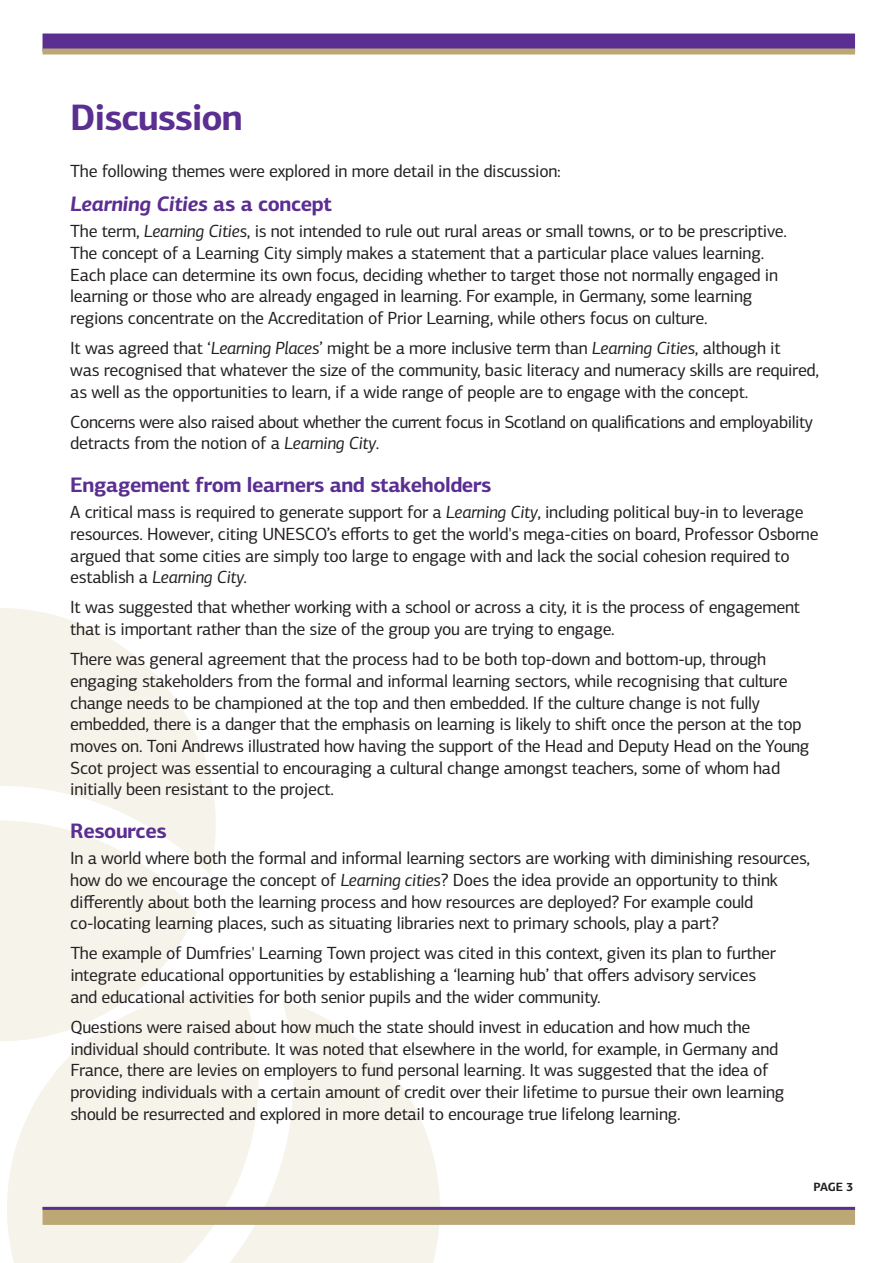
<style>
.page{position:relative;width:893px;height:1263px;background:#fff}
.page>*{position:absolute;margin:0;border:0;box-sizing:border-box;transform-origin:0 0}
.t1{font:700 36.9px "PF Centro Sans Pro";letter-spacing:-.03em;color:#5b2e91}
.t2{font:700 21px "PF Centro Sans Pro";letter-spacing:-.02em;color:#5b2e91}
.t3{font:italic 700 21px "PF Centro Sans Pro";letter-spacing:-.02em;color:#5b2e91}
.t4{font:17.7px/21.6px "PF Centro Sans Pro";letter-spacing:-.02em;color:#231f20}
.t5{font:700 12px "PF Centro Sans Pro";color:#231f20}
.s1{font-style:normal}
.s2{font-style:italic}
</style>
<div class="page">
<div style="left:43px;top:34px;width:812px;height:18px;background:#5b2e91"></div>
<div style="left:43px;top:49px;width:812px;height:6px;background:#bba874"></div>
<div style="left:43px;top:1207px;width:812px;height:18px;background:#bba874"></div>
<hr style="left:43px;top:1207px;width:812px;height:3px;background:#5b2e91">
<h1 class="t1" style="left:70px;top:95px;width:174px">Discussion</h1>
<p class="t4" style="left:70px;top:160px;width:492px">The following themes were explored in more detail in the discussion:</p>
<p class="t3" style="left:70px;top:192px;width:263px">Learning Cities <span class="s1">as a concept</span></p>
<p class="t4" style="left:70px;top:220px;width:718px">The term, <span class="s2">Learning Cities</span>, is not intended to rule out rural areas or small towns, or to be prescriptive.<br>The concept of a Learning City simply makes a statement that a particular place values learning.<br>Each place can determine its own focus, deciding whether to target those not normally engaged in learning or those who are already engaged in learning. For example, in Germany, some learning regions concentrate on the Accreditation of Prior Learning, while others focus on culture.</p>
<p class="t4" style="left:70px;top:337px;width:750px">It was agreed that ‘<span class="s2">Learning Places</span>’ might be a more inclusive term than <span class="s2">Learning Cities</span>, although it<br>was recognised that whatever the size of the community, basic literacy and numeracy skills are required, as well as the opportunities to learn, if a wide range of people are to engage with the concept.</p>
<p class="t4" style="left:70px;top:411px;width:744px">Concerns were also raised about whether the current focus in Scotland on qualifications and employability detracts from the notion of a <span class="s2">Learning City</span>.</p>
<p class="t2" style="left:70px;top:473px;width:423px">Engagement from learners and stakeholders</p>
<p class="t4" style="left:70px;top:501px;width:750px">A critical mass is required to generate support for a <span class="s2">Learning City</span>, including political buy-in to leverage resources. However, citing UNESCO’s efforts to get the world's mega-cities on board, Professor Osborne argued that some cities are simply too large to engage with and lack the social cohesion required to establish a <span class="s2">Learning City</span>.</p>
<p class="t4" style="left:70px;top:596px;width:731px">It was suggested that whether working with a school or across a city, it is the process of engagement that is important rather than the size of the group you are trying to engage.</p>
<p class="t4" style="left:70px;top:648px;width:741px">There was general agreement that the process had to be both top-down and bottom-up, through engaging stakeholders from the formal and informal learning sectors, while recognising that culture change needs to be championed at the top and then embedded. If the culture change is not fully embedded, there is a danger that the emphasis on learning is likely to shiſt once the person at the top moves on. Toni Andrews illustrated how having the support of the Head and Deputy Head on the Young Scot project was essential to encouraging a cultural change amongst teachers, some of whom had initially been resistant to the project.</p>
<p class="t2" style="left:70px;top:819px;width:98px">Resources</p>
<p class="t4" style="left:70px;top:847px;width:741px">In a world where both the formal and informal learning sectors are working with diminishing resources, how do we encourage the concept of <span class="s2">Learning cities</span>? Does the idea provide an opportunity to think differently about both the learning process and how resources are deployed? For example could co-locating learning places, such as situating libraries next to primary schools, play a part?</p>
<p class="t4" style="left:70px;top:942px;width:707px">The example of Dumfries' Learning Town project was cited in this context, given its plan to further integrate educational opportunities by establishing a ‘learning hub’ that offers advisory services and educational activities for both senior pupils and the wider community.</p>
<p class="t4" style="left:70px;top:1016px;width:716px">Questions were raised about how much the state should invest in education and how much the individual should contribute. It was noted that elsewhere in the world, for example, in Germany and France, there are levies on employers to fund personal learning. It was suggested that the idea of providing individuals with a certain amount of credit over their lifetime to pursue their own learning should be resurrected and explored in more detail to encourage true lifelong learning.</p>
<p class="t5" style="left:814px;top:1180px;width:41px">PAGE 3</p>
</div>
